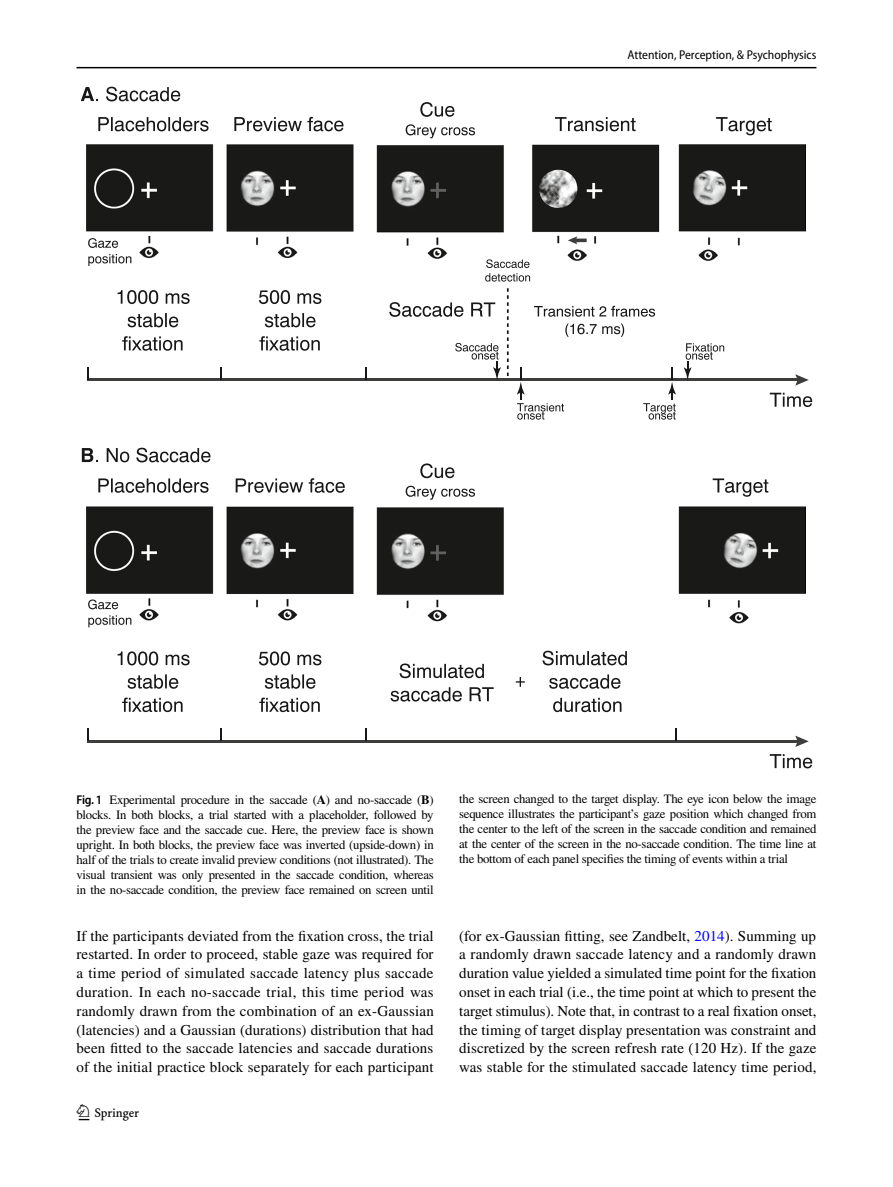
<style>
.page{position:relative;width:893px;height:1187px;background:#fff}
.page>*{position:absolute;margin:0;border:0;box-sizing:border-box;transform-origin:0 0}
.t1{font:22.5px "Springnew Regular 2";color:#000}
.t2{font:15px/18.8px "STIX";letter-spacing:.01em;color:#000;text-align:justify}
.t3{font:12.75px/15px "STIX";letter-spacing:-.02em;color:#000;text-align:justify}
.t4{font:semi-condensed 12.75px "Myriad Pro";color:#000}
.s1{font-family:"Myriad Pro";font-weight:600;font-stretch:semi-condensed}
.s2{font-weight:700}
.s3{color:#00f}
</style>
<div class="page">
<hr style="left:77px;top:67px;width:739px;height:1px;background:#000">
<img style="left:87px;top:145px;width:718px;height:483px">
<svg style="left:770px;top:392px;width:42px;height:15px"></svg>
<svg style="left:485px;top:259px;width:45px;height:22px"></svg>
<svg style="left:507px;top:288px;width:2px;height:91px"></svg>
<svg style="left:234px;top:117px;width:109px;height:14px"></svg>
<svg style="left:716px;top:117px;width:56px;height:18px"></svg>
<svg style="left:555px;top:117px;width:81px;height:14px"></svg>
<svg style="left:420px;top:102px;width:34px;height:15px"></svg>
<svg style="left:389px;top:302px;width:106px;height:15px"></svg>
<svg style="left:118px;top:290px;width:72px;height:14px"></svg>
<svg style="left:128px;top:313px;width:50px;height:14px"></svg>
<svg style="left:122px;top:336px;width:61px;height:15px"></svg>
<svg style="left:98px;top:117px;width:111px;height:14px"></svg>
<svg style="left:534px;top:306px;width:121px;height:11px"></svg>
<svg style="left:565px;top:323px;width:59px;height:14px"></svg>
<svg style="left:259px;top:290px;width:62px;height:14px"></svg>
<svg style="left:265px;top:313px;width:50px;height:14px"></svg>
<svg style="left:259px;top:336px;width:61px;height:15px"></svg>
<svg style="left:406px;top:124px;width:69px;height:14px"></svg>
<svg style="left:88px;top:238px;width:30px;height:10px"></svg>
<svg style="left:88px;top:254px;width:43px;height:12px"></svg>
<hr style="left:88px;top:379px;width:712px;height:2px;background:#3d3d3c">
<svg style="left:795px;top:374px;width:14px;height:11px"></svg>
<svg style="left:366px;top:367px;width:1px;height:13px"></svg>
<svg style="left:220px;top:367px;width:2px;height:13px"></svg>
<svg style="left:87px;top:367px;width:1px;height:13px"></svg>
<svg style="left:684px;top:343px;width:40px;height:36px"></svg>
<svg style="left:455px;top:343px;width:46px;height:36px"></svg>
<svg style="left:517px;top:367px;width:47px;height:52px"></svg>
<svg style="left:643px;top:367px;width:33px;height:52px"></svg>
<svg style="left:770px;top:754px;width:42px;height:14px"></svg>
<svg style="left:236px;top:478px;width:109px;height:14px"></svg>
<svg style="left:713px;top:478px;width:55px;height:18px"></svg>
<svg style="left:420px;top:463px;width:34px;height:15px"></svg>
<svg style="left:542px;top:650px;width:85px;height:15px"></svg>
<svg style="left:549px;top:674px;width:71px;height:14px"></svg>
<svg style="left:553px;top:697px;width:68px;height:15px"></svg>
<svg style="left:118px;top:651px;width:72px;height:14px"></svg>
<svg style="left:128px;top:674px;width:50px;height:14px"></svg>
<svg style="left:122px;top:697px;width:61px;height:15px"></svg>
<svg style="left:98px;top:478px;width:111px;height:14px"></svg>
<svg style="left:259px;top:651px;width:62px;height:14px"></svg>
<svg style="left:265px;top:674px;width:50px;height:14px"></svg>
<svg style="left:259px;top:697px;width:61px;height:15px"></svg>
<svg style="left:406px;top:485px;width:69px;height:14px"></svg>
<svg style="left:88px;top:599px;width:30px;height:10px"></svg>
<svg style="left:88px;top:615px;width:43px;height:12px"></svg>
<hr style="left:88px;top:740px;width:712px;height:2px;background:#3d3d3c">
<svg style="left:795px;top:735px;width:14px;height:12px"></svg>
<svg style="left:676px;top:728px;width:1px;height:13px"></svg>
<svg style="left:366px;top:728px;width:1px;height:13px"></svg>
<svg style="left:220px;top:728px;width:2px;height:13px"></svg>
<svg style="left:87px;top:728px;width:1px;height:13px"></svg>
<svg style="left:400px;top:663px;width:84px;height:15px"></svg>
<svg style="left:391px;top:687px;width:103px;height:14px"></svg>
<svg style="left:516px;top:677px;width:9px;height:9px"></svg>
<svg style="left:81px;top:87px;width:99px;height:14px"></svg>
<svg style="left:82px;top:447px;width:128px;height:15px"></svg>
<p class="t4" style="left:627px;top:48px;width:191px">Attention, Perception, &amp; Psychophysics</p>
<p class="t3" style="left:77px;top:792px;width:359px"><span class="s1">Fig. 1</span> Experimental procedure in the saccade (<span class="s2">A</span>) and no-saccade (<span class="s2">B</span>) blocks. In both blocks, a trial started with a placeholder, followed by the preview face and the saccade cue. Here, the preview face is shown upright. In both blocks, the preview face was inverted (upside-down) in half of the trials to create invalid preview conditions (not illustrated). The visual transient was only presented in the saccade condition, whereas in the no-saccade condition, the preview face remained on screen until</p>
<p class="t3" style="left:459px;top:792px;width:359px">the screen changed to the target display. The eye icon below the image sequence illustrates the participant’s gaze position which changed from the center to the left of the screen in the saccade condition and remained at the center of the screen in the no-saccade condition. The time line at the bottom of each panel specifies the timing of events within a trial</p>
<p class="t2" style="left:77px;top:927px;width:359px">If the participants deviated from the fixation cross, the trial restarted. In order to proceed, stable gaze was required for a time period of simulated saccade latency plus saccade duration. In each no-saccade trial, this time period was randomly drawn from the combination of an ex-Gaussian (latencies) and a Gaussian (durations) distribution that had been fitted to the saccade latencies and saccade durations of the initial practice block separately for each participant</p>
<p class="t2" style="left:459px;top:927px;width:359px">(for ex-Gaussian fitting, see Zandbelt, <span class="s3">2014</span>). Summing up a randomly drawn saccade latency and a randomly drawn duration value yielded a simulated time point for the fixation onset in each trial (i.e., the time point at which to present the target stimulus). Note that, in contrast to a real fixation onset, the timing of target display presentation was constraint and discretized by the screen refresh rate (120 Hz). If the gaze was stable for the stimulated saccade latency time period,</p>
<h1 class="t1" style="left:79px;top:1104px;width:62px">1 3</h1>
</div>
